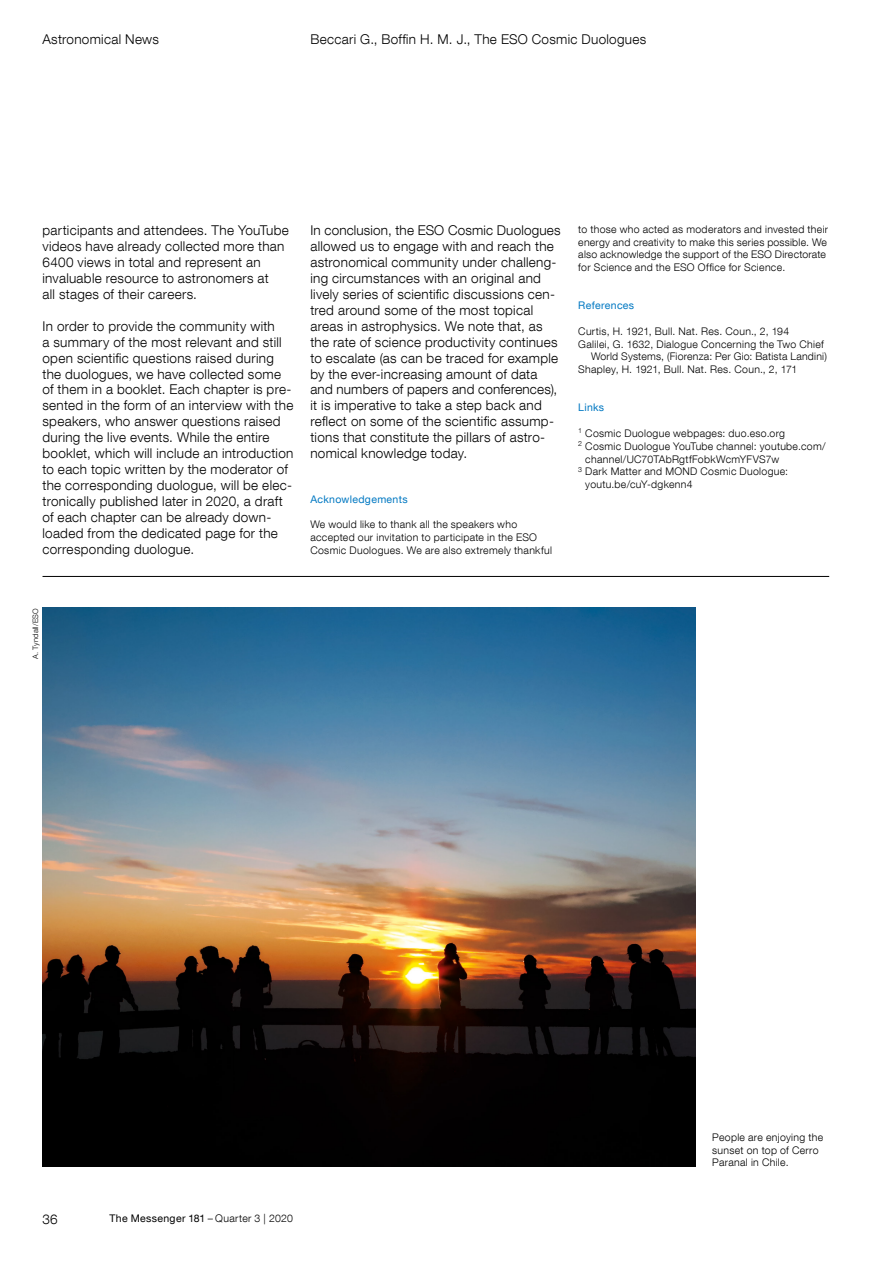
<style>
.page{position:relative;width:893px;height:1263px;background:#fff}
.page>*{position:absolute;margin:0;border:0;box-sizing:border-box;transform-origin:0 0}
._45_9pt{font:300 13.5px/15.9px "Helvetica Neue LT Com";letter-spacing:.02em;color:#000}
._45_7pt_ZA_3_mm{font:300 10.5px/12.8px "Helvetica Neue LT Com";letter-spacing:.03em;color:#000}
._45_7pt_ZA_3_mm-2{font:10.5px "Helvetica Neue LT Com";letter-spacing:.03em;color:#0078c2}
.t1{font:10.5px "Helvetica Neue LT Com";letter-spacing:.03em;color:#000}
.Photo_credits{font:300 7.5px "Helvetica Neue LT Com";letter-spacing:.035em;color:#000}
.s1{font-weight:300}
</style>
<div class="page">
<hr style="left:43px;top:576px;width:786px;height:1px;background:#000">
<img style="left:43px;top:608px;width:652px;height:558px">
<p class="_45_9pt" style="left:43px;top:31px;width:118px">Astronomical News</p>
<p class="_45_9pt" style="left:310px;top:31px;width:337px">Beccari G., Boffin H. M. J., The ESO Cosmic Duologues</p>
<p class="_45_9pt" style="left:43px;top:222px;width:248px">participants and attendees. The YouTube videos have already collected more than 6400 views in total and represent an invaluable resource to astronomers at<br>all stages of their careers.</p>
<p class="_45_9pt" style="left:43px;top:318px;width:252px">In order to provide the community with<br>a summary of the most relevant and still open scientific questions raised during the duologues, we have collected some of them in a booklet. Each chapter is pre&shy;sented in the form of an interview with the speakers, who answer questions raised during the live events. While the entire booklet, which will include an introduction to each topic written by the moderator of the corresponding duologue, will be elec&shy;tronically published later in 2020, a draft of each chapter can be already down&shy;loaded from the dedicated page for the corresponding duologue.</p>
<p class="_45_9pt" style="left:310px;top:222px;width:252px">In conclusion, the ESO Cosmic Duologues allowed us to engage with and reach the astronomical community under challeng&shy;ing circumstances with an original and lively series of scientific discussions cen&shy;tred around some of the most topical areas in astrophysics. We note that, as the rate of science productivity continues to escalate (as can be traced for example by the ever-increasing amount of data and numbers of papers and conferences), it is imperative to take a step back and reflect on some of the scientific assump&shy;tions that constitute the pillars of astro&shy;nomical knowledge today.</p>
<p class="_45_7pt_ZA_3_mm-2" style="left:310px;top:493px;width:99px">Acknowledgements</p>
<p class="_45_7pt_ZA_3_mm" style="left:310px;top:518px;width:243px">We would like to thank all the speakers who accepted our invitation to participate in the ESO<br>Cosmic Duologues. We are also extremely thankful</p>
<p class="_45_7pt_ZA_3_mm" style="left:578px;top:223px;width:251px">to those who acted as moderators and invested their energy and creativity to make this series possible. We also acknowledge the support of the ESO Directorate for Science and the ESO Office for Science.</p>
<p class="_45_7pt_ZA_3_mm-2" style="left:578px;top:299px;width:57px">References</p>
<p class="_45_7pt_ZA_3_mm" style="left:578px;top:325px;width:212px">Curtis, H. 1921, Bull. Nat. Res. Coun., 2, 194</p>
<p class="_45_7pt_ZA_3_mm" style="left:578px;top:337px;width:250px;text-align:right">Galilei, G. 1632, Dialogue Concerning the Two Chief<br>World Systems, (Fiorenza: Per Gio: Batista Landini)</p>
<p class="_45_7pt_ZA_3_mm" style="left:578px;top:363px;width:221px">Shapley, H. 1921, Bull. Nat. Res. Coun., 2, 171</p>
<p class="_45_7pt_ZA_3_mm-2" style="left:578px;top:401px;width:27px">Links</p>
<p class="_45_7pt_ZA_3_mm" style="left:578px;top:427px;width:208px"><sup>1</sup> Cosmic Duologue webpages: duo.eso.org</p>
<p class="_45_7pt_ZA_3_mm" style="left:585px;top:439px;width:242px;text-indent:-7px"><sup>2</sup> Cosmic Duologue YouTube channel: youtube.com/ channel/UC70TAbRgtfFobkWcmYFVS7w</p>
<p class="_45_7pt_ZA_3_mm" style="left:585px;top:465px;width:204px;text-indent:-7px"><sup>3</sup> Dark Matter and MOND Cosmic Duologue: youtu.be/cuY-dgkenn4</p>
<p class="Photo_credits" style="left:31px;top:659px;width:53px;rotate:-90deg">A. Tyndall/ESO</p>
<p class="_45_9pt" style="left:43px;top:1211px;width:17px">36</p>
<p class="t1" style="left:109px;top:1211px;width:185px">The Messenger 181 <span class="s1">– Quarter 3 | 2020</span></p>
<p class="_45_7pt_ZA_3_mm" style="left:712px;top:1130px;width:112px">People are enjoying the sunset on top of Cerro<br>Paranal in Chile.</p>
</div>
